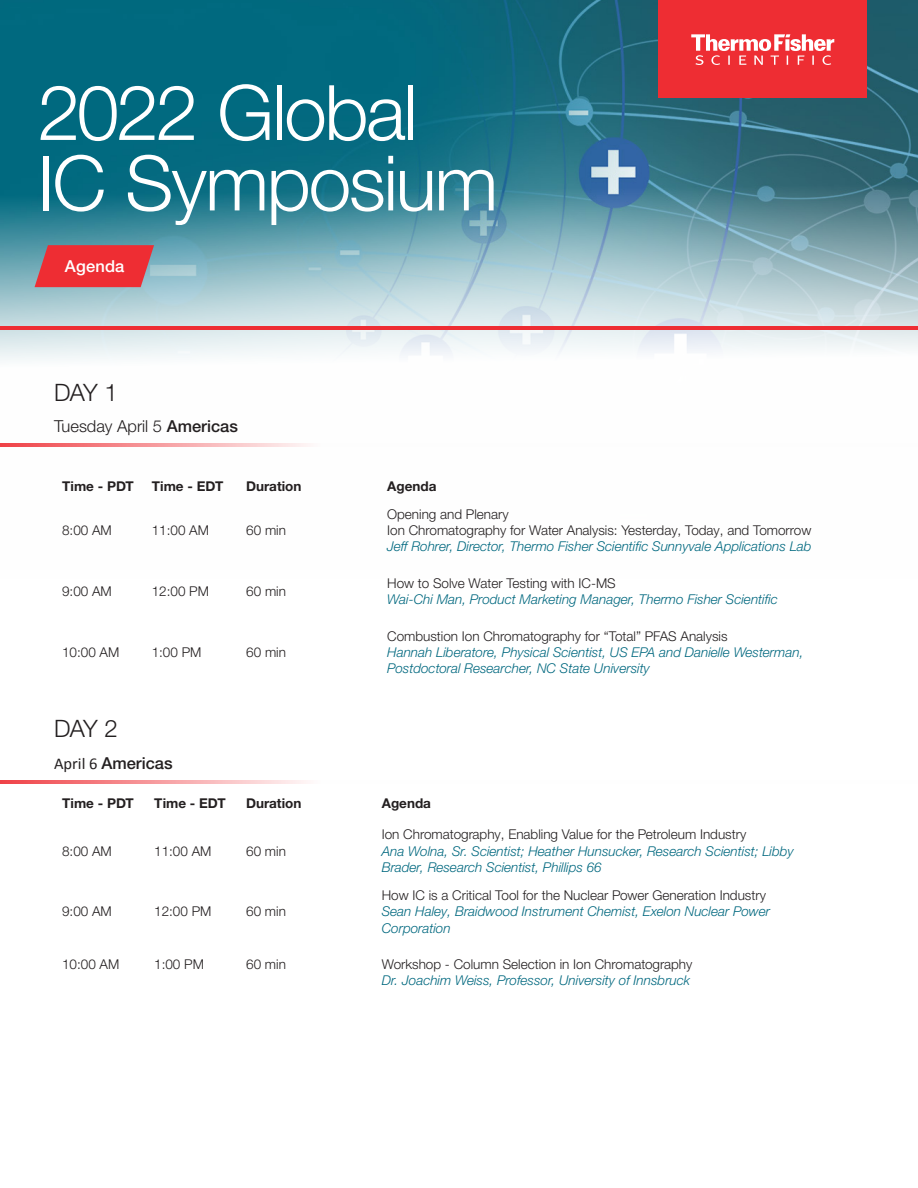
<style>
.page{position:relative;width:918px;height:1188px;background:#fff}
.page>*{position:absolute;margin:0;border:0;box-sizing:border-box;transform-origin:0 0}
.Headline{font:300 76.5px/70.5px "Helvetica Neue LTW1 G";letter-spacing:-.03em;color:#fff}
.t1{font:300 24px "Helvetica Neue LTW1 G";letter-spacing:-.05em;color:#231f20}
.t2{font:300 16.5px "Helvetica Neue LTW1 G";color:#231f20}
.t3{font:500 16.5px "Helvetica Neue LTW1 G";color:#231f20}
.t4{font:500 16.5px "Helvetica Neue LTW1 G";letter-spacing:.01em;color:#fff}
.t5{font:italic 300 13.5px/16.2px "Helvetica Neue LTW1 G";color:#00687f}
.t6{font:300 13.5px/16.2px "Helvetica Neue LTW1 G";color:#231f20}
.t7{font:700 13.5px "Helvetica Neue LTW1 G";color:#231f20}
.s1{font-weight:500}
.s2{font-family:"Calibri";font-weight:400}
</style>
<div class="page">
<img style="left:0;top:0;width:918px;height:361px">
<svg style="left:35px;top:245px;width:119px;height:42px;background:#e03b42"></svg>
<hr style="left:0;top:326px;width:918px;height:3px;background:#ee2d33">
<svg style="left:0;top:443px;width:308px;height:4px"></svg>
<hr style="left:0;top:781px;width:918px;height:3px;background:#ee2d33">
<div style="left:659px;top:0;width:208px;height:98px;background:#ee2d33"></div>
<svg style="left:691px;top:34px;width:143px;height:31px"></svg>
<p class="Headline" style="left:38px;top:77px;width:462px">2022 Global<br>IC Symposium</p>
<p class="t4" style="left:65px;top:256px;width:61px">Agenda</p>
<p class="t1" style="left:54px;top:377px;width:65px">DAY 1</p>
<p class="t2" style="left:54px;top:416px;width:185px">Tuesday April 5 <span class="s1">Americas</span></p>
<p class="t7" style="left:62px;top:478px;width:73px">Time - PDT</p>
<p class="t7" style="left:152px;top:478px;width:73px">Time - EDT</p>
<p class="t7" style="left:246px;top:478px;width:57px">Duration</p>
<p class="t7" style="left:387px;top:478px;width:51px">Agenda</p>
<p class="t6" style="left:62px;top:522px;width:51px">8:00 AM</p>
<p class="t6" style="left:152px;top:522px;width:59px">11:00 AM</p>
<p class="t6" style="left:246px;top:522px;width:41px">60 min</p>
<p class="t6" style="left:387px;top:506px;width:426px">Opening and Plenary<br>Ion Chromatography for Water Analysis: Yesterday, Today, and Tomorrow</p>
<p class="t5" style="left:387px;top:538px;width:426px">Jeff Rohrer, Director, Thermo Fisher Scientific Sunnyvale Applications Lab</p>
<p class="t6" style="left:62px;top:583px;width:51px">9:00 AM</p>
<p class="t6" style="left:152px;top:583px;width:59px">12:00 PM</p>
<p class="t6" style="left:246px;top:583px;width:41px">60 min</p>
<p class="t6" style="left:62px;top:644px;width:59px">10:00 AM</p>
<p class="t6" style="left:152px;top:644px;width:51px">1:00 PM</p>
<p class="t6" style="left:246px;top:644px;width:41px">60 min</p>
<p class="t6" style="left:387px;top:575px;width:230px">How to Solve Water Testing with IC-MS</p>
<p class="t5" style="left:387px;top:591px;width:392px">Wai-Chi Man, Product Marketing Manager, Thermo Fisher Scientific</p>
<p class="t6" style="left:387px;top:628px;width:342px">Combustion Ion Chromatography for “Total” PFAS Analysis</p>
<p class="t5" style="left:387px;top:644px;width:418px">Hannah Liberatore, Physical Scientist, US EPA and Danielle Westerman,<br>Postdoctoral Researcher, NC State University</p>
<p class="t1" style="left:54px;top:714px;width:65px">DAY 2</p>
<p class="t3" style="left:54px;top:753px;width:120px"><span class="s2">April 6</span> Americas</p>
<p class="t7" style="left:62px;top:795px;width:73px">Time - PDT</p>
<p class="t7" style="left:154px;top:795px;width:73px">Time - EDT</p>
<p class="t7" style="left:246px;top:795px;width:57px">Duration</p>
<p class="t7" style="left:382px;top:795px;width:51px">Agenda</p>
<p class="t6" style="left:62px;top:843px;width:51px">8:00 AM</p>
<p class="t6" style="left:154px;top:843px;width:59px">11:00 AM</p>
<p class="t6" style="left:246px;top:843px;width:41px">60 min</p>
<p class="t6" style="left:382px;top:826px;width:366px">Ion Chromatography, Enabling Value for the Petroleum Industry</p>
<p class="t5" style="left:382px;top:843px;width:414px">Ana Wolna, Sr. Scientist; Heather Hunsucker, Research Scientist; Libby<br>Brader, Research Scientist, Phillips 66</p>
<p class="t6" style="left:62px;top:903px;width:51px">9:00 AM</p>
<p class="t6" style="left:154px;top:903px;width:59px">12:00 PM</p>
<p class="t6" style="left:246px;top:903px;width:41px">60 min</p>
<p class="t6" style="left:382px;top:887px;width:386px">How IC is a Critical Tool for the Nuclear Power Generation Industry</p>
<p class="t5" style="left:382px;top:903px;width:390px">Sean Haley, Braidwood Instrument Chemist, Exelon Nuclear Power<br>Corporation</p>
<p class="t6" style="left:62px;top:956px;width:59px">10:00 AM</p>
<p class="t6" style="left:154px;top:956px;width:51px">1:00 PM</p>
<p class="t6" style="left:246px;top:956px;width:41px">60 min</p>
<p class="t6" style="left:382px;top:956px;width:312px">Workshop - Column Selection in Ion Chromatography</p>
<p class="t5" style="left:382px;top:972px;width:310px">Dr. Joachim Weiss, Professor, University of Innsbruck</p>
</div>
